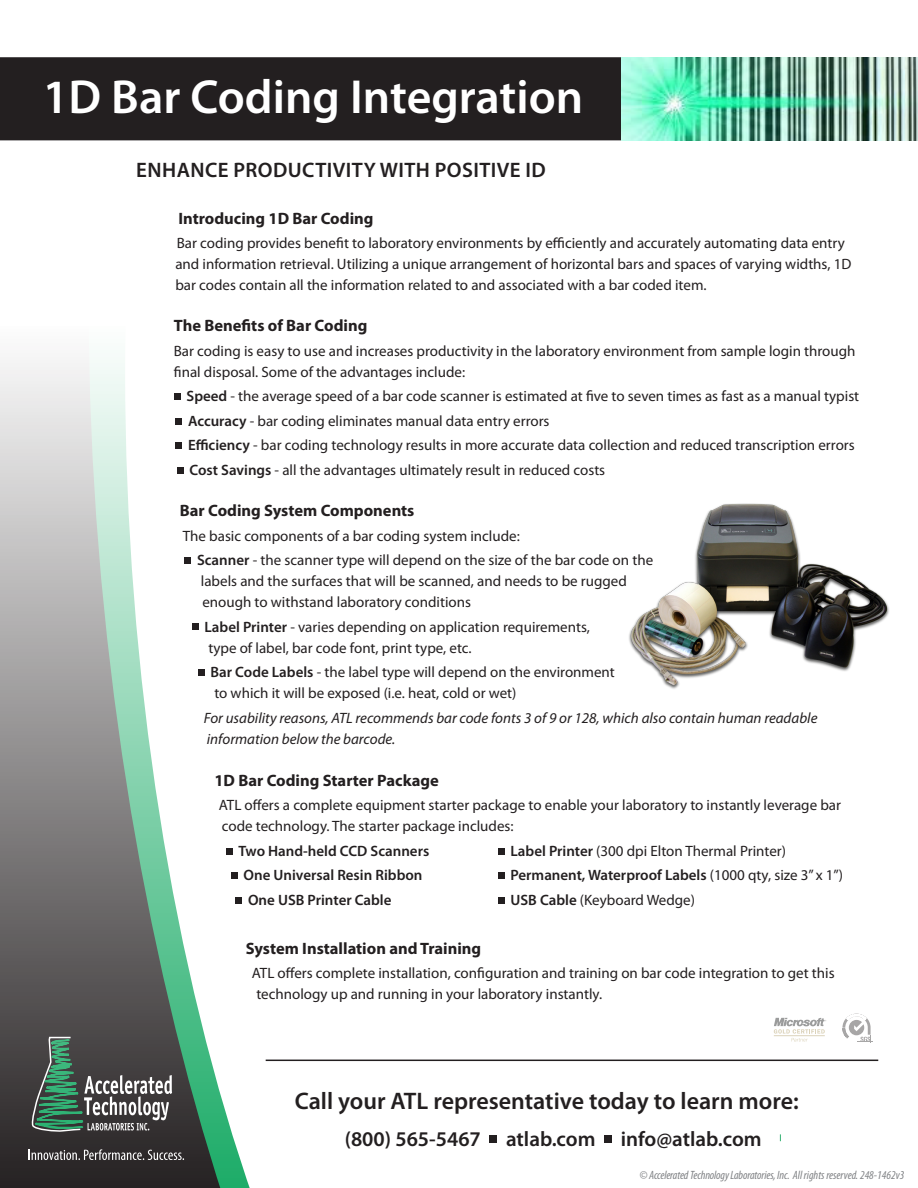
<style>
.page{position:relative;width:918px;height:1188px;background:#fff}
.page>*{position:absolute;margin:0;border:0;box-sizing:border-box;transform-origin:0 0}
.t1{font:600 48px "Myriad Pro";color:#fff}
.t2{font:600 24px "Myriad Pro";color:#231f20}
.t3{font:600 21px "Myriad Pro";color:#231f20}
.t4{font:600 21px "Myriad Pro";letter-spacing:.02em;color:#231f20}
.t5{font:700 16.5px "Myriad Pro";color:#231f20}
.t6{font:15px/21px "Myriad Pro";color:#231f20}
.t7{font:italic 15px/21px "Myriad Pro";color:#231f20}
.t8{font:600 15px "Myriad Pro";color:#231f20}
.t9{font:italic condensed 12px "Myriad Pro";letter-spacing:-.01em;color:#808285}
.s1{font-weight:600}
.s2{font-weight:400}
</style>
<div class="page">
<div style="left:0;top:57px;width:621px;height:83px;background:#231f20"></div>
<svg style="left:498px;top:848px;width:6px;height:6px"></svg>
<div style="left:498px;top:872px;width:6px;height:7px;background:#231f20"></div>
<svg style="left:498px;top:897px;width:6px;height:6px"></svg>
<hr style="left:780px;top:1134px;width:1px;height:33px;background:#2a6">
<svg style="left:224px;top:848px;width:26px;height:340px"></svg>
<svg style="left:0;top:360px;width:224px;height:828px"></svg>
<svg style="left:29px;top:1149px;width:155px;height:11px;background:#646162"></svg>
<svg style="left:31px;top:1036px;width:141px;height:96px;background:#56625c"></svg>
<hr style="left:207px;top:132px;width:711px;height:1px;background:#231f20">
<img style="left:629px;top:503px;width:260px;height:186px">
<div style="left:490px;top:1135px;width:7px;height:8px;background:#231f20"></div>
<div style="left:604px;top:1135px;width:8px;height:8px;background:#231f20"></div>
<svg style="left:842px;top:1014px;width:30px;height:29px"></svg>
<svg style="left:774px;top:1018px;width:52px;height:24px"></svg>
<img style="left:621px;top:57px;width:297px;height:83px">
<hr style="left:266px;top:1060px;width:612px;height:1px;background:#231f20">
<p class="t1" style="left:43px;top:66px;width:542px">1D Bar Coding Integration</p>
<p class="t4" style="left:136px;top:157px;width:411px">ENHANCE PRODUCTIVITY WITH POSITIVE ID</p>
<p class="t5" style="left:178px;top:207px;width:197px">Introducing 1D Bar Coding</p>
<p class="t6" style="left:175px;top:232px;width:678px">Bar coding provides benefit to laboratory environments by efficiently and accurately automating data entry and information retrieval. Utilizing a unique arrangement of horizontal bars and spaces of varying widths, 1D bar codes contain all the information related to and associated with a bar coded item.</p>
<p class="t5" style="left:174px;top:315px;width:195px">The Benefits of Bar Coding</p>
<p class="t6" style="left:174px;top:340px;width:683px">Bar coding is easy to use and increases productivity in the laboratory environment from sample login through final disposal. Some of the advantages include:</p>
<p class="t6" style="left:187px;top:386px;width:674px"><span class="s1">Speed</span> - the average speed of a bar code scanner is estimated at five to seven times as fast as a manual typist</p>
<p class="t6" style="left:188px;top:410px;width:363px"><span class="s1">Accuracy</span> - bar coding eliminates manual data entry errors</p>
<p class="t6" style="left:188px;top:435px;width:668px"><span class="s1">Efficiency</span> - bar coding technology results in more accurate data collection and reduced transcription errors</p>
<p class="t6" style="left:190px;top:459px;width:417px"><span class="s1">Cost Savings</span> - all the advantages ultimately result in reduced costs</p>
<p class="t5" style="left:180px;top:500px;width:236px">Bar Coding System Components</p>
<p class="t6" style="left:183px;top:525px;width:338px">The basic components of a bar coding system include:</p>
<p class="t6" style="left:197px;top:549px;width:458px"><span class="s1">Scanner</span> - the scanner type will depend on the size of the bar code on the labels and the surfaces that will be scanned, and needs to be rugged enough to withstand laboratory conditions</p>
<p class="t6" style="left:205px;top:616px;width:387px"><span class="s1">Label Printer</span> - varies depending on application requirements, type of label, bar code font, print type, etc.</p>
<p class="t6" style="left:211px;top:661px;width:406px"><span class="s1">Bar Code Labels</span> - the label type will depend on the environment to which it will be exposed (i.e. heat, cold or wet)</p>
<p class="t7" style="left:204px;top:707px;width:615px">For usability reasons, ATL recommends bar code fonts 3 of 9 or 128, which also contain human readable information below the barcode.</p>
<p class="t5" style="left:214px;top:770px;width:226px">1D Bar Coding Starter Package</p>
<p class="t6" style="left:219px;top:795px;width:624px">ATL offers a complete equipment starter package to enable your laboratory to instantly leverage bar code technology. The starter package includes:</p>
<p class="t8" style="left:238px;top:841px;width:192px">Two Hand-held CCD Scanners</p>
<p class="t6" style="left:511px;top:840px;width:277px"><span class="s1">Label Printer</span> (300 dpi Elton Thermal Printer)</p>
<p class="t8" style="left:244px;top:866px;width:180px">One Universal Resin Ribbon</p>
<p class="t8" style="left:511px;top:866px;width:334px">Permanent, Waterproof Labels <span class="s2">(1000 qty, size 3” x 1”)</span></p>
<p class="t8" style="left:248px;top:890px;width:145px">One USB Printer Cable</p>
<p class="t6" style="left:511px;top:889px;width:186px"><span class="s1">USB Cable</span> (Keyboard Wedge)</p>
<p class="t5" style="left:246px;top:938px;width:237px">System Installation and Training</p>
<p class="t6" style="left:256px;top:963px;width:580px;text-indent:-4px">ATL offers complete installation, configuration and training on bar code integration to get this technology up and running in your laboratory instantly.</p>
<p class="t2" style="left:295px;top:1085px;width:505px">Call your ATL representative today to learn more:</p>
<p class="t3" style="left:345px;top:1125px;width:419px">(800) 565-5467 atlab.com info@atlab.com</p>
<p class="t9" style="left:640px;top:1167px;width:266px">© Accelerated Technology Laboratories, Inc. All rights reserved. 248-1462v3</p>
</div>
